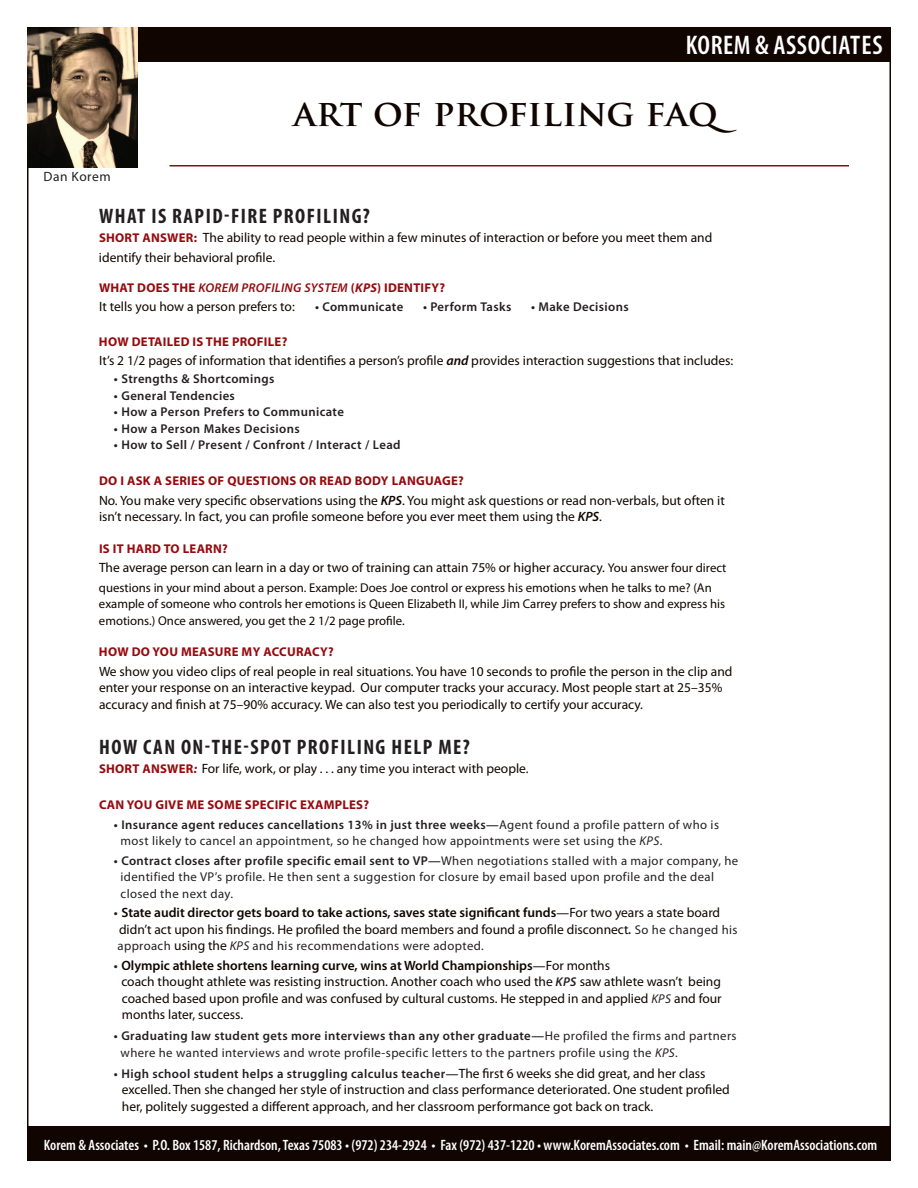
<style>
.page{position:relative;width:918px;height:1188px;background:#fff}
.page>*{position:absolute;margin:0;border:0;box-sizing:border-box;transform-origin:0 0}
.t1{font:700 36px "Trajan Pro";letter-spacing:-.005em;color:#100501}
.t2{font:600 condensed 27px "Myriad Pro";letter-spacing:.02em;color:#fff}
.t3{font:700 condensed 21px "Myriad Pro";letter-spacing:.07em;color:#231f20}
.t4{font:600 condensed 15px "Myriad Pro";color:#fff}
.t5{font:13.5px/16.5px "Myriad Pro";color:#100501}
.t6{font:13.5px "Myriad Pro";letter-spacing:.04em;color:#231f20}
.t7{font:12.75px/16.5px "Myriad Pro";letter-spacing:.03em;color:#231f20}
.t8{font:600 12.75px "Myriad Pro";letter-spacing:.03em;color:#231f20}
.t9{font:12.75px/16.5px "Myriad Pro";color:#100501}
.t10{font:700 12.75px "Myriad Pro";letter-spacing:.02em;color:#960a0e}
.s1{font-weight:700;font-size:12.75px;color:#960a0e}
.s2{font-weight:600;font-style:italic}
.s3{font-style:italic}
.s4{font-size:12.75px}
.s5{font-weight:700;font-style:italic;font-size:12.75px;color:#960a0e}
.s6{font-weight:600}
.s7{font-weight:600;font-size:12.75px;color:#231f20}
.s8{font-weight:600;font-style:italic;font-size:12.75px;color:#231f20}
.s9{font-size:12.75px;color:#231f20}
.s10{font-size:13.5px;color:#100501}
.s11{font-style:italic;font-size:12.75px;color:#231f20}
.s12{font-weight:400;font-size:13.5px;color:#100501}
</style>
<div class="page">
<div style="left:138px;top:28px;width:752px;height:34px;background:#100501"></div>
<div style="left:28px;top:1126px;width:863px;height:34px;background:#100501"></div>
<img style="left:27px;top:27px;width:110px;height:140px">
<hr style="left:170px;top:165px;width:679px;height:1px;background:#960a0e">
<h2 class="t2" style="left:686px;top:30px;width:198px">Korem &amp; Associates</h2>
<h1 class="t1" style="left:294px;top:91px;width:445px">ART OF PROFILING FAQ</h1>
<p class="t6" style="left:44px;top:168px;width:69px">Dan Korem</p>
<h3 class="t3" style="left:99px;top:203px;width:272px">WHAT IS RAPID-FIRE PROFILING?</h3>
<p class="t5" style="left:99px;top:228px;width:615px;line-height:19.5px"><span class="s1">SHORT ANSWER:</span> The ability to read people within a few minutes of interaction or before you meet them and identify their behavioral profile.</p>
<p class="t10" style="left:99px;top:279px;width:348px">WHAT DOES THE <span class="s2">KOREM PROFILING SYSTEM</span> (<span class="s3">KPS</span>) IDENTIFY?</p>
<p class="t5" style="left:99px;top:298px;width:197px">It tells you how a person prefers to:</p>
<p class="t8" style="left:315px;top:299px;width:90px">• Communicate</p>
<p class="t8" style="left:423px;top:299px;width:90px">• Perform Tasks</p>
<p class="t8" style="left:531px;top:299px;width:99px">• Make Decisions</p>
<p class="t10" style="left:99px;top:333px;width:190px">HOW DETAILED IS THE PROFILE?</p>
<p class="t5" style="left:99px;top:352px;width:636px">It’s 2 1/2 pages of information that identifies a person’s profile <span class="s2">and</span> provides interaction suggestions that includes:</p>
<p class="t8" style="left:114px;top:371px;width:162px">• Strengths &amp; Shortcomings</p>
<p class="t8" style="left:114px;top:387px;width:122px">• General Tendencies</p>
<p class="t8" style="left:114px;top:404px;width:231px">• How a Person Prefers to Communicate</p>
<p class="t8" style="left:114px;top:420px;width:187px">• How a Person Makes Decisions</p>
<p class="t8" style="left:114px;top:437px;width:288px">• How to Sell / Present / Confront / Interact / Lead</p>
<p class="t10" style="left:99px;top:473px;width:366px">DO I ASK A SERIES OF QUESTIONS OR READ BODY LANGUAGE?</p>
<p class="t5" style="left:99px;top:492px;width:627px">No. You make very specific observations using the <span class="s2">KPS</span>. You might ask questions or read non-verbals, but often it isn’t necessary. In fact, you can profile someone before you ever meet them using the <span class="s2">KPS</span>.</p>
<p class="t10" style="left:99px;top:540px;width:130px">IS IT HARD TO LEARN?</p>
<p class="t5" style="left:99px;top:559px;width:629px">The average person can learn in a day or two of training can attain 75% or higher accuracy. <span class="s4">You answer four direct</span></p>
<p class="t9" style="left:99px;top:579px;width:628px">questions in your mind about a person. Example: Does Joe control or express his emotions when he talks to me? (An example of someone who controls her emotions is Queen Elizabeth II, while Jim Carrey prefers to show and express his emotions.) Once answered, you get the 2 1/2 page profile.</p>
<p class="t10" style="left:99px;top:644px;width:236px">HOW DO YOU MEASURE MY ACCURACY?</p>
<p class="t5" style="left:99px;top:663px;width:635px">We show you video clips of real people in real situations. You have 10 seconds to profile the person in the clip and enter your response on an interactive keypad. Our computer tracks your accuracy. Most people start at 25–35% accuracy and finish at 75–90% accuracy. We can also test you periodically to certify your accuracy.</p>
<h3 class="t3" style="left:99px;top:734px;width:372px">HOW CAN ON-THE-SPOT PROFILING HELP ME?</h3>
<p class="t5" style="left:99px;top:760px;width:431px"><span class="s1">SHORT ANSWER</span><span class="s5">:</span> For life, work, or play . . . any time you interact with people.</p>
<p class="t10" style="left:99px;top:797px;width:272px">CAN YOU GIVE ME SOME SPECIFIC EXAMPLES?</p>
<p class="t7" style="left:121px;top:816px;width:600px;text-indent:-7px"><span class="s6">• Insurance agent reduces cancellations 13% in just three weeks—</span>Agent found a profile pattern of who is most likely to cancel an appointment, so he changed how appointments were set using the <span class="s3">KPS</span>.</p>
<p class="t7" style="left:121px;top:852px;width:619px;text-indent:-7px"><span class="s6">• Contract closes after profile specific email sent to VP—</span>When negotiations stalled with a major company, he identified the VP’s profile. He then sent a suggestion for closure by email based upon profile and the deal closed the next day.</p>
<p class="t5" style="left:119px;top:904px;width:620px;text-indent:-5px"><span class="s7">•</span> <span class="s6">State audit director gets board to take actions, saves state significant funds</span><span class="s7">—</span>For two years a state board didn’t act upon his findings. He profiled the board members and found a profile disconnect<span class="s8">.</span> <span class="s9">So he changed his</span></p>
<p class="t7" style="left:118px;top:938px;width:368px">approach <span class="s10">using the</span> <span class="s3">KPS</span> and his recommendations were adopted.</p>
<p class="t5" style="left:121px;top:957px;width:602px;text-indent:-7px"><span class="s7">•</span> <span class="s6">Olympic athlete shortens learning curve, wins at World Championships</span><span class="s7">—</span>For months<br>coach thought athlete was resisting instruction. Another coach who used the <span class="s8">KPS</span> saw athlete wasn’t being coached based upon profile and was confused by cultural customs. He stepped in and applied <span class="s11">KPS</span> and four months later, success.</p>
<p class="t7" style="left:121px;top:1028px;width:618px;text-indent:-7px"><span class="s6">• Graduating law student gets more interviews than any other graduate—</span>He profiled the firms and partners where he wanted interviews and wrote profile-specific letters to the partners profile using the <span class="s3">KPS</span>.</p>
<p class="t8" style="left:114px;top:1065px;width:593px">• High school student helps a struggling calculus teacher—<span class="s12">The first 6 weeks she did great, and her class</span></p>
<p class="t5" style="left:122px;top:1081px;width:610px">excelled. Then she changed her style of instruction and class performance deteriorated. One student profiled her, politely suggested a different approach, and her classroom performance got back on track.</p>
<p class="t4" style="left:44px;top:1137px;width:835px">Korem &amp; Associates • P.O. Box 1587, Richardson, Texas 75083 • (972) 234-2924 • Fax (972) 437-1220 • www.KoremAssociates.com • Email: main@KoremAssociations.com</p>
</div>
